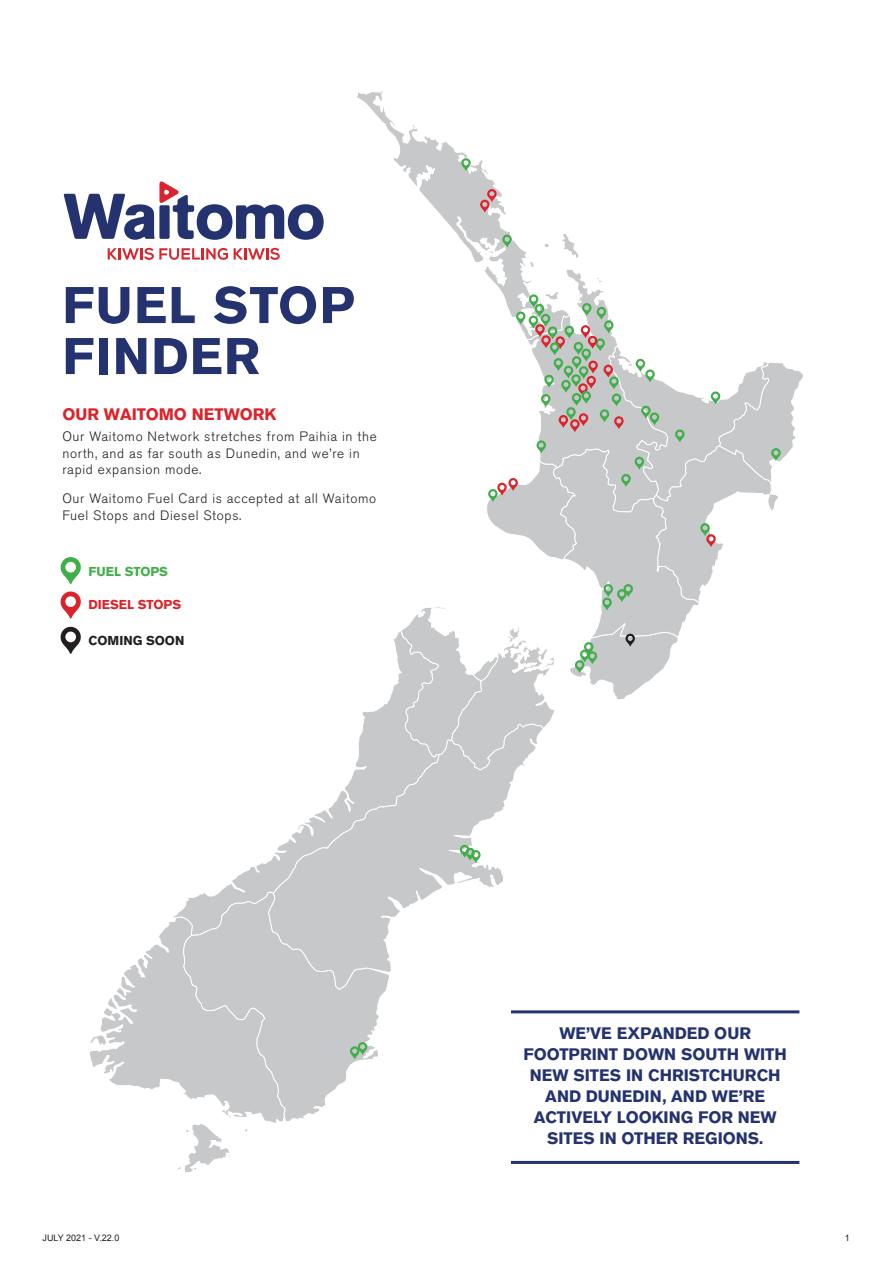
<style>
.page{position:relative;width:893px;height:1263px;background:#fff}
.page>*{position:absolute;margin:0;border:0;box-sizing:border-box;transform-origin:0 0}
.t1{font:700 51px/51px "Akzidenz Grotesk BQ";letter-spacing:.025em;color:#24336f}
.t2{font:700 16.5px/21px "Akzidenz Grotesk BQ";color:#24336f;text-align:center}
.t3{font:700 16.5px "Akzidenz Grotesk BQ";color:#db232b}
.t4{font:300 13.5px/16.5px "Akzidenz Grotesk BQ";letter-spacing:.05em;color:#231f20}
.t5{font:700 12.75px "Akzidenz Grotesk BQ";color:#db232b}
.t6{font:700 12.75px "Akzidenz Grotesk BQ";color:#231f20}
.t7{font:700 12.75px "Akzidenz Grotesk BQ";color:#40ae49}
.t8{font:9px "Arial";color:#231f20}
</style>
<div class="page">
<svg style="left:176px;top:862px;width:92px;height:54px"></svg>
<svg style="left:90px;top:916px;width:186px;height:256px"></svg>
<svg style="left:183px;top:891px;width:203px;height:231px"></svg>
<svg style="left:268px;top:771px;width:247px;height:219px"></svg>
<svg style="left:60px;top:557px;width:21px;height:27px"></svg>
<svg style="left:60px;top:591px;width:21px;height:28px"></svg>
<svg style="left:60px;top:626px;width:21px;height:28px"></svg>
<hr style="left:511px;top:1010px;width:288px;height:3px;background:#24336f">
<hr style="left:511px;top:1161px;width:288px;height:3px;background:#24336f">
<svg style="left:64px;top:181px;width:260px;height:59px"></svg>
<svg style="left:108px;top:248px;width:120px;height:12px"></svg>
<svg style="left:234px;top:248px;width:46px;height:12px"></svg>
<svg style="left:350px;top:1042px;width:17px;height:17px"></svg>
<svg style="left:459px;top:844px;width:22px;height:19px"></svg>
<svg style="left:355px;top:91px;width:448px;height:680px"></svg>
<h1 class="t1" style="left:62px;top:280px;width:294px">FUEL STOP<br>FINDER</h1>
<p class="t3" style="left:62px;top:405px;width:215px">OUR WAITOMO NETWORK</p>
<p class="t4" style="left:62px;top:428px;width:316px">Our Waitomo Network stretches from Paihia in the north, and as far south as Dunedin, and we’re in rapid expansion mode.</p>
<p class="t4" style="left:62px;top:491px;width:315px">Our Waitomo Fuel Card is accepted at all Waitomo<br>Fuel Stops and Diesel Stops.</p>
<p class="t7" style="left:88px;top:564px;width:81px">FUEL STOPS</p>
<p class="t5" style="left:88px;top:597px;width:94px">DIESEL STOPS</p>
<p class="t6" style="left:88px;top:633px;width:98px">COMING SOON</p>
<p class="t2" style="left:523px;top:1023px;width:265px">WE’VE EXPANDED OUR<br>FOOTPRINT DOWN SOUTH WITH<br>NEW SITES IN CHRISTCHURCH<br>AND DUNEDIN, AND WE’RE<br>ACTIVELY LOOKING FOR NEW<br>SITES IN OTHER REGIONS.</p>
<p class="t8" style="left:43px;top:1232px;width:78px">JULY 2021 - V.22.0</p>
<p class="t8" style="left:845px;top:1232px;width:7px">1</p>
</div>
